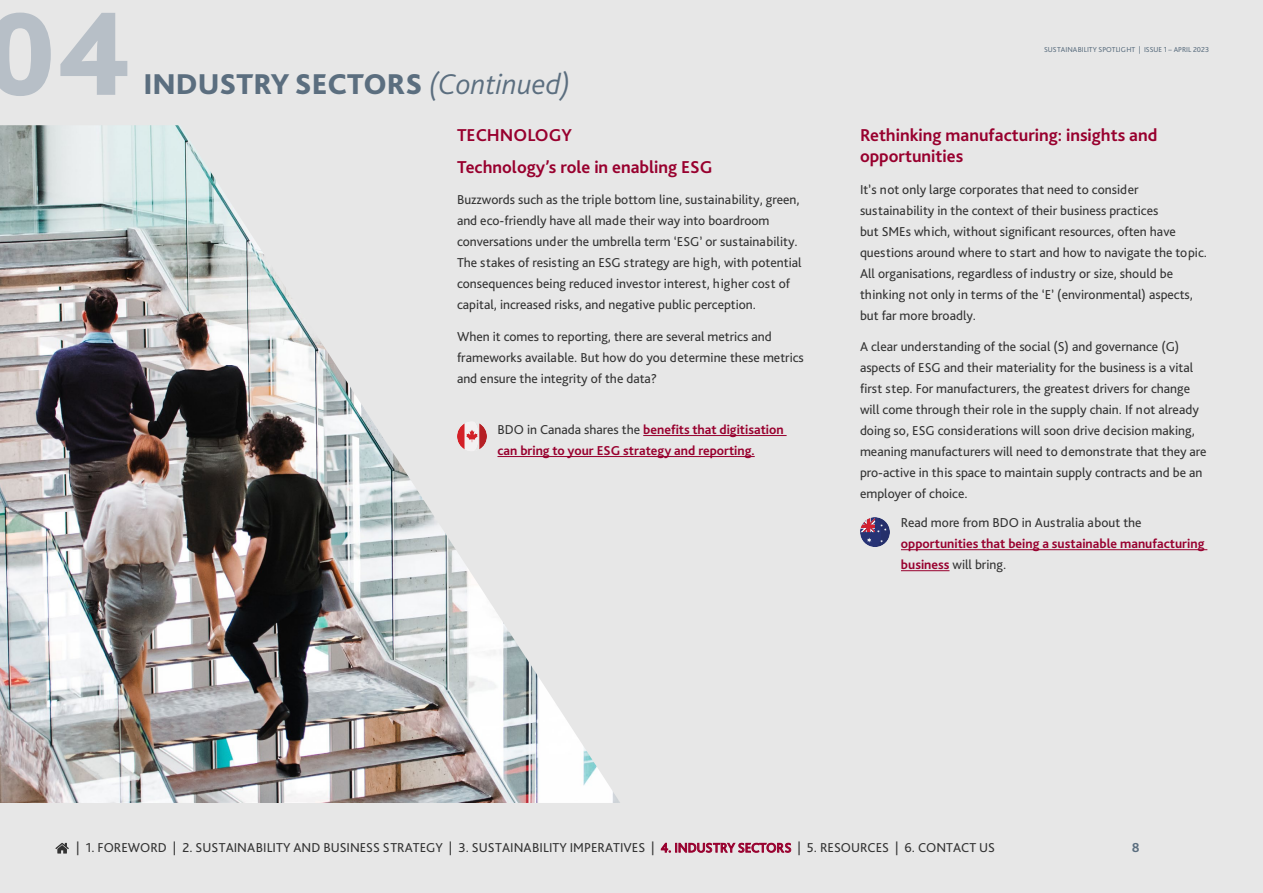
<style>
.page{position:relative;width:1263px;height:893px;background:#e7e7e7}
.page>*{position:absolute;margin:0;border:0;box-sizing:border-box;transform-origin:0 0}
.t1{font:800 123.45px "Bliss 2";color:#b7bfc7}
.t2{font:800 30px "Bliss 2";color:#5b6e7f}
.t3{font:700 18px/31.5px "Bliss 2";color:#98002e}
.t4{font:700 13.65px "Bliss 2";color:#5b6e7f}
.t5{font:13.5px/21px "Bliss Pro";color:#333}
.t6{font:700 13.5px/21px "Bliss 2";color:#98002e}
.t7{font:7.5px "Bliss Pro";color:#5b6e7f}
.s1{font-weight:300;font-style:italic}
.s2{font-family:"Bliss Pro";font-weight:400;color:#333}
.s3{font-family:"Bliss 2";font-weight:700;color:#98002e}
.s4{color:#98002e}
</style>
<div class="page">
<svg style="left:860px;top:517px;width:30px;height:30px"></svg>
<img style="left:0;top:125px;width:620px;height:678px">
<svg style="left:55px;top:843px;width:14px;height:10px"></svg>
<hr style="left:643px;top:435px;width:144px;height:1px;background:#98002e">
<hr style="left:497px;top:456px;width:258px;height:1px;background:#98002e">
<hr style="left:901px;top:549px;width:306px;height:1px;background:#98002e">
<hr style="left:901px;top:570px;width:48px;height:1px;background:#98002e">
<h1 class="t1" style="left:-16px;top:-23px;width:150px">04</h1>
<h2 class="t2" style="left:143px;top:65px;width:428px">INDUSTRY SECTORS <span class="s1">(Continued)</span></h2>
<h3 class="t3" style="left:457px;top:119px;width:257px">TECHNOLOGY<br>Technology’s role in enabling ESG</h3>
<p class="t5" style="left:457px;top:189px;width:346px">Buzzwords such as the triple bottom line, sustainability, green, and eco-friendly have all made their way into boardroom conversations under the umbrella term ‘ESG’ or sustainability.<br>The stakes of resisting an ESG strategy are high, with potential consequences being reduced investor interest, higher cost of capital, increased risks, and negative public perception.</p>
<p class="t5" style="left:457px;top:325px;width:348px">When it comes to reporting, there are several metrics and frameworks available. But how do you determine these metrics and ensure the integrity of the data?</p>
<p class="t6" style="left:497px;top:418px;width:288px"><span class="s2">BDO in Canada shares the</span> benefits that digitisation can bring to your ESG strategy and reporting.</p>
<p class="t7" style="left:1044px;top:45px;width:166px">SUSTAINABILITY SPOTLIGHT | ISSUE 1 – APRIL 2023</p>
<h3 class="t3" style="left:860px;top:124px;width:299px;line-height:21px">Rethinking manufacturing: insights and opportunities</h3>
<p class="t5" style="left:860px;top:178px;width:348px">It’s not only large corporates that need to consider sustainability in the context of their business practices<br>but SMEs which, without significant resources, often have questions around where to start and how to navigate the topic.<br>All organisations, regardless of industry or size, should be thinking not only in terms of the ‘E’ (environmental) aspects, but far more broadly.</p>
<p class="t5" style="left:860px;top:336px;width:348px">A clear understanding of the social (S) and governance (G) aspects of ESG and their materiality for the business is a vital first step. For manufacturers, the greatest drivers for change will come through their role in the supply chain. If not already doing so, ESG considerations will soon drive decision making, meaning manufacturers will need to demonstrate that they are pro-active in this space to maintain supply contracts and be an employer of choice.</p>
<p class="t5" style="left:901px;top:511px;width:242px">Read more from BDO in Australia about the</p>
<p class="t6" style="left:901px;top:532px;width:305px">opportunities that being a sustainable manufacturing</p>
<p class="t5" style="left:901px;top:553px;width:107px"><span class="s3">business</span> will bring.</p>
<p class="t5" style="left:76px;top:837px;width:920px">| 1. FOREWORD | 2. SUSTAINABILITY AND BUSINESS STRATEGY | 3. SUSTAINABILITY IMPERATIVES | <span class="s4">4. INDUSTRY SECTORS</span> | 5. RESOURCES | 6. CONTACT US</p>
<p class="t4" style="left:1132px;top:839px;width:9px">8</p>
</div>
